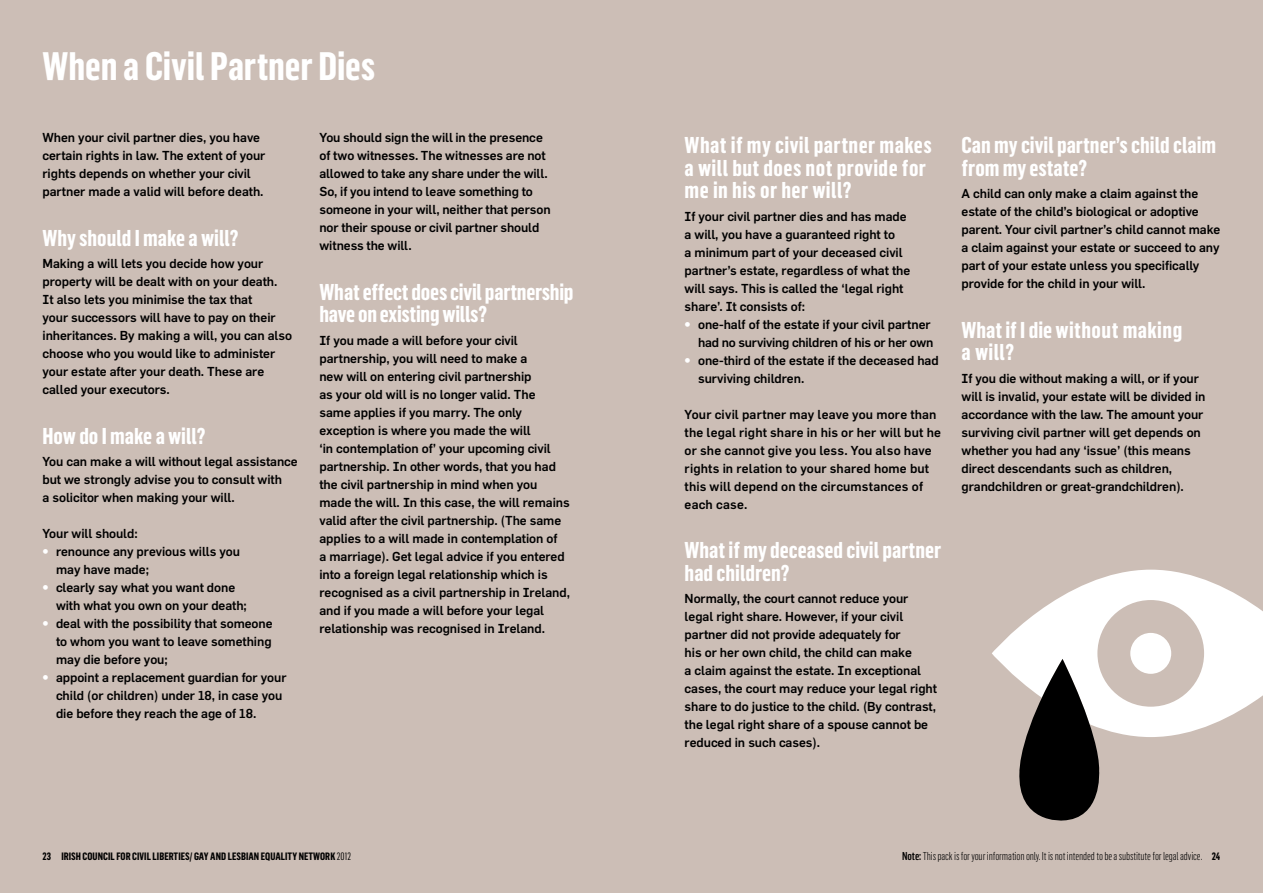
<style>
.page{position:relative;width:1263px;height:893px;background:#ccbeb6}
.page>*{position:absolute;margin:0;border:0;box-sizing:border-box;transform-origin:0 0}
.t1{font:700 39px "Flama Condensed";letter-spacing:-.005em;color:#fff}
.t2{font:700 22.5px/22.5px "Flama Condensed";color:#fff}
.t3{font:700 22.5px/22.5px "Flama Condensed";letter-spacing:.02em;color:#fff}
.t4{font:500 12.75px/18px "Flama";letter-spacing:-.005em;color:#000}
.t5{font:300 11.25px "Flama Condensed";letter-spacing:-.01em;color:#000}
.t6{font:700 10.5px "Flama Condensed";letter-spacing:.005em;color:#000}
.s1{font-weight:900;color:#fff}
.s2{font-weight:400}
.s3{font-weight:500}
.s4{font-weight:700;font-size:10.5px}
</style>
<div class="page">
<svg style="left:992px;top:570px;width:271px;height:167px;fill:#fff"></svg>
<div style="left:1130px;top:633px;width:41px;height:41px;background:#fff;border-radius:50%"></div>
<svg style="left:1017px;top:659px;width:85px;height:162px"></svg>
<h1 class="t1" style="left:43px;top:41px;width:334px">When a Civil Partner Dies</h1>
<p class="t4" style="left:43px;top:128px;width:224px">When your civil partner dies, you have certain rights in law. The extent of your rights depends on whether your civil partner made a valid will before death.</p>
<h2 class="t2" style="left:43px;top:226px;width:198px">Why should I make a will?</h2>
<p class="t4" style="left:43px;top:254px;width:251px">Making a will lets you decide how your property will be dealt with on your death.<br>It also lets you minimise the tax that<br>your successors will have to pay on their inheritances. By making a will, you can also choose who you would like to administer your estate after your death. These are called your executors.</p>
<h2 class="t2" style="left:43px;top:424px;width:165px">How do I make a will?</h2>
<p class="t4" style="left:43px;top:452px;width:257px">You can make a will without legal assistance but we strongly advise you to consult with<br>a solicitor when making your will.</p>
<p class="t4" style="left:43px;top:524px;width:97px">Your will should:</p>
<p class="t4" style="left:56px;top:542px;width:185px;text-indent:-14px"><span class="s1">•</span> renounce any previous wills you may have made;</p>
<p class="t4" style="left:56px;top:578px;width:192px;text-indent:-14px"><span class="s1">•</span> clearly say what you want done with what you own on your death;</p>
<p class="t4" style="left:56px;top:614px;width:218px;text-align:justify;text-indent:-14px"><span class="s1">•</span> deal with the possibility that someone to whom you want to leave something may die before you;</p>
<p class="t4" style="left:56px;top:668px;width:232px;text-indent:-14px"><span class="s1">•</span> appoint a replacement guardian for your child (or children) under 18, in case you die before they reach the age of 18.</p>
<p class="t4" style="left:319px;top:128px;width:233px">You should sign the will in the presence of two witnesses. The witnesses are not allowed to take any share under the will.<br>So, if you intend to leave something to someone in your will, neither that person nor their spouse or civil partner should witness the will.</p>
<h2 class="t2" style="left:319px;top:280px;width:256px">What effect does civil partnership have on existing wills?</h2>
<p class="t4" style="left:319px;top:331px;width:252px">If you made a will before your civil partnership, you will need to make a<br>new will on entering civil partnership<br>as your old will is no longer valid. The same applies if you marry. The only exception is where you made the will<br>‘in contemplation of’ your upcoming civil partnership. In other words, that you had the civil partnership in mind when you made the will. In this case, the will remains valid after the civil partnership. (The same applies to a will made in contemplation of<br>a marriage). Get legal advice if you entered into a foreign legal relationship which is recognised as a civil partnership in Ireland, and if you made a will before your legal relationship was recognised in Ireland.</p>
<h2 class="t3" style="left:685px;top:133px;width:249px">What if my civil partner makes a will but does not provide for me in his or her will?</h2>
<p class="t4" style="left:685px;top:207px;width:227px">If your civil partner dies and has made a will, you have a guaranteed right to<br>a minimum part of your deceased civil partner’s estate, regardless of what the will says. This is called the ‘legal right share’. It consists of:</p>
<p class="t4" style="left:685px;top:315px;width:250px;text-align:right"><span class="s1">•</span> one-half of the estate if your civil partner had no surviving children of his or her own</p>
<p class="t4" style="left:698px;top:351px;width:242px;text-indent:-14px"><span class="s1">•</span> one-third of the estate if the deceased had surviving children.</p>
<p class="t4" style="left:685px;top:405px;width:258px">Your civil partner may leave you more than the legal right share in his or her will but he or she cannot give you less. You also have rights in relation to your shared home but this will depend on the circumstances of each case.</p>
<h2 class="t2" style="left:685px;top:538px;width:258px">What if my deceased civil partner had children?</h2>
<p class="t4" style="left:685px;top:589px;width:254px">Normally, the court cannot reduce your legal right share. However, if your civil partner did not provide adequately for<br>his or her own child, the child can make<br>a claim against the estate. In exceptional cases, the court may reduce your legal right share to do justice to the child. (By contrast, the legal right share of a spouse cannot be reduced in such cases).</p>
<h2 class="t2" style="left:961px;top:133px;width:256px">Can my civil partner’s child claim from my estate?</h2>
<p class="t4" style="left:961px;top:184px;width:260px">A child can only make a claim against the estate of the child’s biological or adoptive parent. Your civil partner’s child cannot make a claim against your estate or succeed to any part of your estate unless you specifically provide for the child in your will.</p>
<h2 class="t3" style="left:961px;top:318px;width:222px">What if I die without making a will?</h2>
<p class="t4" style="left:961px;top:369px;width:245px">If you die without making a will, or if your will is invalid, your estate will be divided in accordance with the law. The amount your surviving civil partner will get depends on whether you had any ‘issue’ (this means direct descendants such as children, grandchildren or great-grandchildren).</p>
<p class="t6" style="left:43px;top:850px;width:310px">23 IRISH COUNCIL FOR CIVIL LIBERTIES/ GAY AND LESBIAN EQUALITY NETWORK <span class="s2">2012</span></p>
<p class="t5" style="left:902px;top:849px;width:320px"><span class="s3">Note:</span>This pack is for your information only. It is not intended to be a substitute for legal advice. <span class="s4">24</span></p>
</div>
